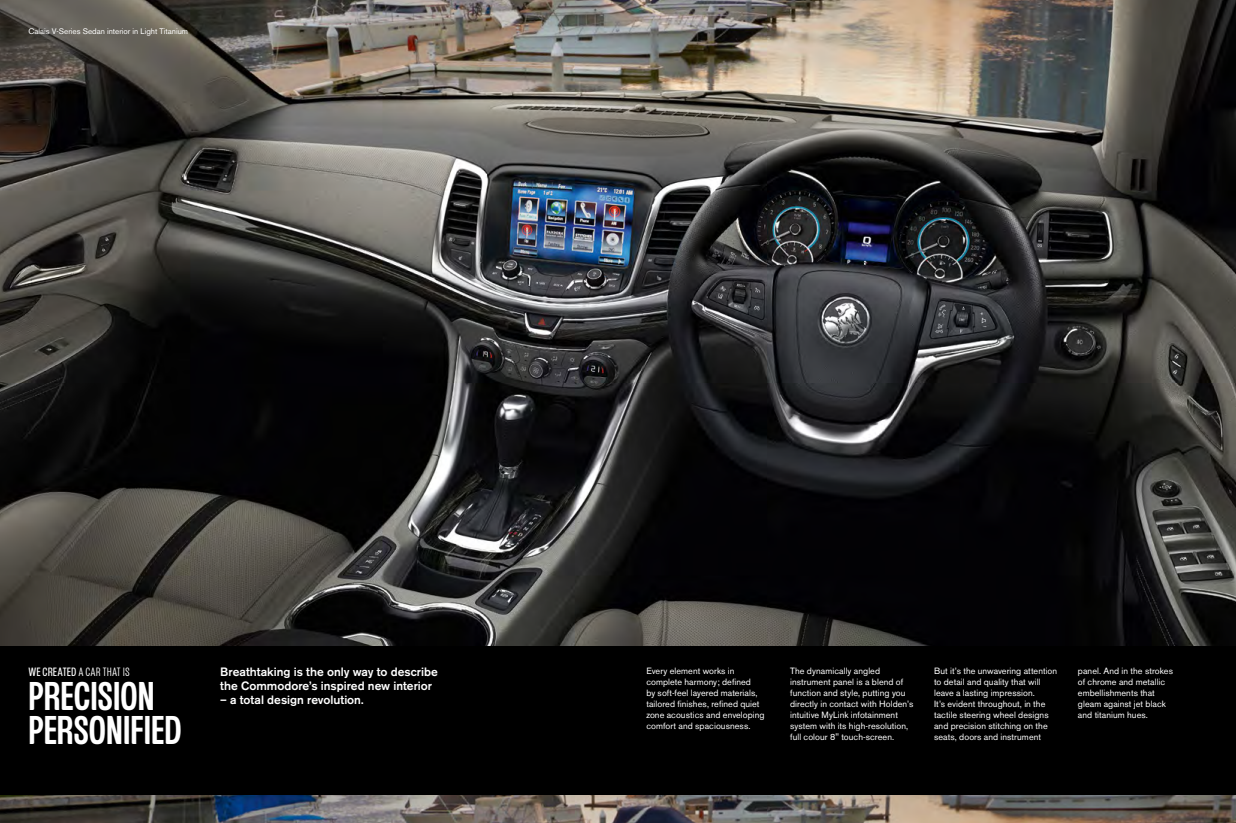
<style>
.page{position:relative;width:1236px;height:823px;background:#fff}
.page>*{position:absolute;margin:0;border:0;box-sizing:border-box;transform-origin:0 0}
.t1{font:40px/34px "Roary Headline";letter-spacing:.005em;color:#fff}
.t2{font:500 12px/14px "Akzidenz Grotesk BE";color:#fff}
.t3{font:300 12px "Roary";letter-spacing:.015em;color:#fff}
.t4{font:9px/11px "Akzidenz Grotesk BE";letter-spacing:.005em;color:#fff}
.t5{font:8px "Akzidenz Grotesk BE";color:#fff}
.s1{font-weight:500}
</style>
<div class="page">
<img style="left:0;top:0;width:1236px;height:645px">
<img style="left:0;top:794px;width:1236px;height:28px">
<div style="left:0;top:645px;width:1236px;height:149px;background:#000"></div>
<p class="t5" style="left:28px;top:27px;width:161px">Calais V-Series Sedan interior in Light Titanium</p>
<h2 class="t3" style="left:28px;top:664px;width:103px"><span class="s1">WE CREATED</span> A CAR THAT IS</h2>
<h1 class="t1" style="left:28px;top:679px;width:155px">PRECISION<br>PERSONIFIED</h1>
<h2 class="t2" style="left:220px;top:664px;width:219px">Breathtaking is the only way to describe the Commodore’s inspired new interior</h2>
<h2 class="t2" style="left:220px;top:692px;width:145px">– a total design revolution.</h2>
<p class="t4" style="left:646px;top:664px;width:120px">Every element works in complete harmony; defined<br>by soft-feel layered materials, tailored finishes, refined quiet zone acoustics and enveloping comfort and spaciousness.</p>
<p class="t4" style="left:790px;top:664px;width:125px">The dynamically angled instrument panel is a blend of function and style, putting you directly in contact with Holden’s intuitive MyLink infotainment system with its high-resolution, full colour 8" touch-screen.</p>
<p class="t4" style="left:934px;top:664px;width:125px">But it’s the unwavering attention to detail and quality that will leave a lasting impression.<br>It’s evident throughout, in the tactile steering wheel designs and precision stitching on the seats, doors and instrument</p>
<p class="t4" style="left:1078px;top:664px;width:97px">panel. And in the strokes of chrome and metallic embellishments that gleam against jet black and titanium hues.</p>
</div>
